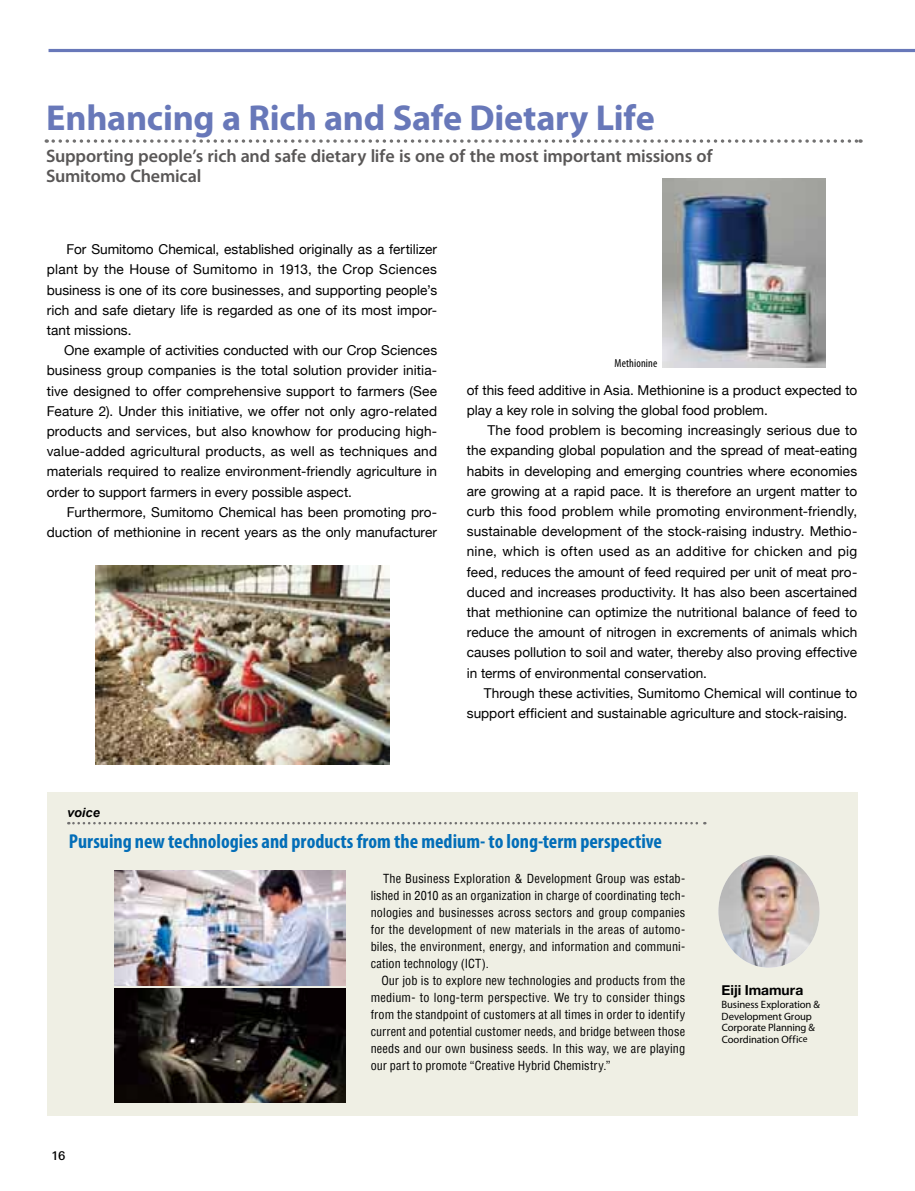
<style>
.page{position:relative;width:915px;height:1191px;background:#fff}
.page>*{position:absolute;margin:0;border:0;box-sizing:border-box;transform-origin:0 0}
.t1{font:700 36.15px "Myriad Pro";letter-spacing:-.005em;color:#6878b9}
.t2{font:700 condensed 20.25px "Myriad Pro";color:#036eb8}
.t3{font:600 18px/20.2px "Myriad Pro";letter-spacing:-.01em;color:#595757}
.t4{font:700 13.8px "Helvetica Neue";color:#000}
.t5{font:13.65px/20.2px "Helvetica Neue";color:#000;text-align:justify}
.t6{font:italic 700 12.75px "Arial";letter-spacing:.01em;color:#000}
.t7{font:condensed 12.15px/17px "Helvetica";letter-spacing:.01em;color:#000;text-align:justify}
.t8{font:500 12px "LT Univers Basic";color:#000}
.t9{font:condensed 11.7px "Myriad Pro";letter-spacing:.015em;color:#000}
.t10{font:10.65px/11.7px "Myriad Pro";letter-spacing:-.005em;color:#000}
.s1{font-size:9.6px}
</style>
<div class="page">
<img style="left:96px;top:566px;width:293px;height:199px">
<svg style="left:53px;top:139px;width:807px;height:4px"></svg>
<div style="left:47px;top:792px;width:809px;height:323px;background:#efefe4"></div>
<hr style="left:48px;top:49px;width:866px;height:3px;background:#6878b9">
<svg style="left:68px;top:822px;width:637px;height:2px"></svg>
<img style="left:115px;top:871px;width:230px;height:114px">
<img style="left:115px;top:988px;width:230px;height:114px">
<img style="left:662px;top:179px;width:162px;height:188px">
<img style="left:718px;top:855px;width:101px;height:112px">
<h1 class="t1" style="left:46px;top:94px;width:610px">Enhancing a Rich and Safe Dietary Life</h1>
<h3 class="t3" style="left:46px;top:145px;width:667px">Supporting people’s rich and safe dietary life is one of the most important missions of<br>Sumitomo Chemical</h3>
<p class="t5" style="left:47px;top:239px;width:392px;text-indent:20px">For Sumitomo Chemical, established originally as a fertilizer plant by the House of Sumitomo in 1913, the Crop Sciences business is one of its core businesses, and supporting people’s rich and safe dietary life is regarded as one of its most impor&shy;tant missions.</p>
<p class="t5" style="left:47px;top:340px;width:392px;text-indent:17px">One example of activities conducted with our Crop Sciences business group companies is the total solution provider initia&shy;tive designed to offer comprehensive support to farmers (See Feature 2). Under this initiative, we offer not only agro-related products and services, but also knowhow for producing high&shy;value-added agricultural products, as well as techniques and materials required to realize environment-friendly agriculture in order to support farmers in every possible aspect.</p>
<p class="t5" style="left:47px;top:501px;width:392px;text-align:right">Furthermore, Sumitomo Chemical has been promoting pro&shy;duction of methionine in recent years as the only manufacturer</p>
<p class="t9" style="left:614px;top:356px;width:44px">Methionine</p>
<p class="t5" style="left:466px;top:380px;width:392px">of this feed additive in Asia. Methionine is a product expected to play a key role in solving the global food problem.</p>
<p class="t5" style="left:466px;top:420px;width:392px;text-indent:21px">The food problem is becoming increasingly serious due to the expanding global population and the spread of meat-eating habits in developing and emerging countries where economies are growing at a rapid pace. It is therefore an urgent matter to curb this food problem while promoting environment-friendly, sustainable development of the stock-raising industry. Methio&shy;nine, which is often used as an additive for chicken and pig feed, reduces the amount of feed required per unit of meat pro&shy;duced and increases productivity. It has also been ascertained that methionine can optimize the nutritional balance of feed to reduce the amount of nitrogen in excrements of animals which causes pollution to soil and water, thereby also proving effective in terms of environmental conservation.</p>
<p class="t5" style="left:467px;top:682px;width:392px;text-indent:17px">Through these activities, Sumitomo Chemical will continue to support efficient and sustainable agriculture and stock-raising.</p>
<p class="t6" style="left:67px;top:803px;width:34px">voice</p>
<h2 class="t2" style="left:69px;top:829px;width:594px">Pursuing new technologies and products from the medium- to long-term perspective</h2>
<p class="t8" style="left:51px;top:1148px;width:16px">16</p>
<p class="t7" style="left:370px;top:869px;width:316px;text-indent:12px">The Business Exploration &amp; Development Group was estab&shy;lished in 2010 as an organization in charge of coordinating tech&shy;nologies and businesses across sectors and group companies for the development of new materials in the areas of automo&shy;biles, the environment, energy, and information and communi&shy;cation technology (ICT).</p>
<p class="t7" style="left:370px;top:971px;width:316px;text-indent:11px">Our job is to explore new technologies and products from the medium- to long-term perspective. We try to consider things from the standpoint of customers at all times in order to identify current and potential customer needs, and bridge between those needs and our own business seeds. In this way, we are playing our part to promote “Creative Hybrid Chemistry.”</p>
<p class="t4" style="left:721px;top:981px;width:83px">Eiji Imamura</p>
<p class="t10" style="left:721px;top:998px;width:100px">Business Exploration &amp;<br>Development Group<br>Corporate Planning &amp;<br>Coordination Offi<span class="s1">ce</span></p>
</div>
